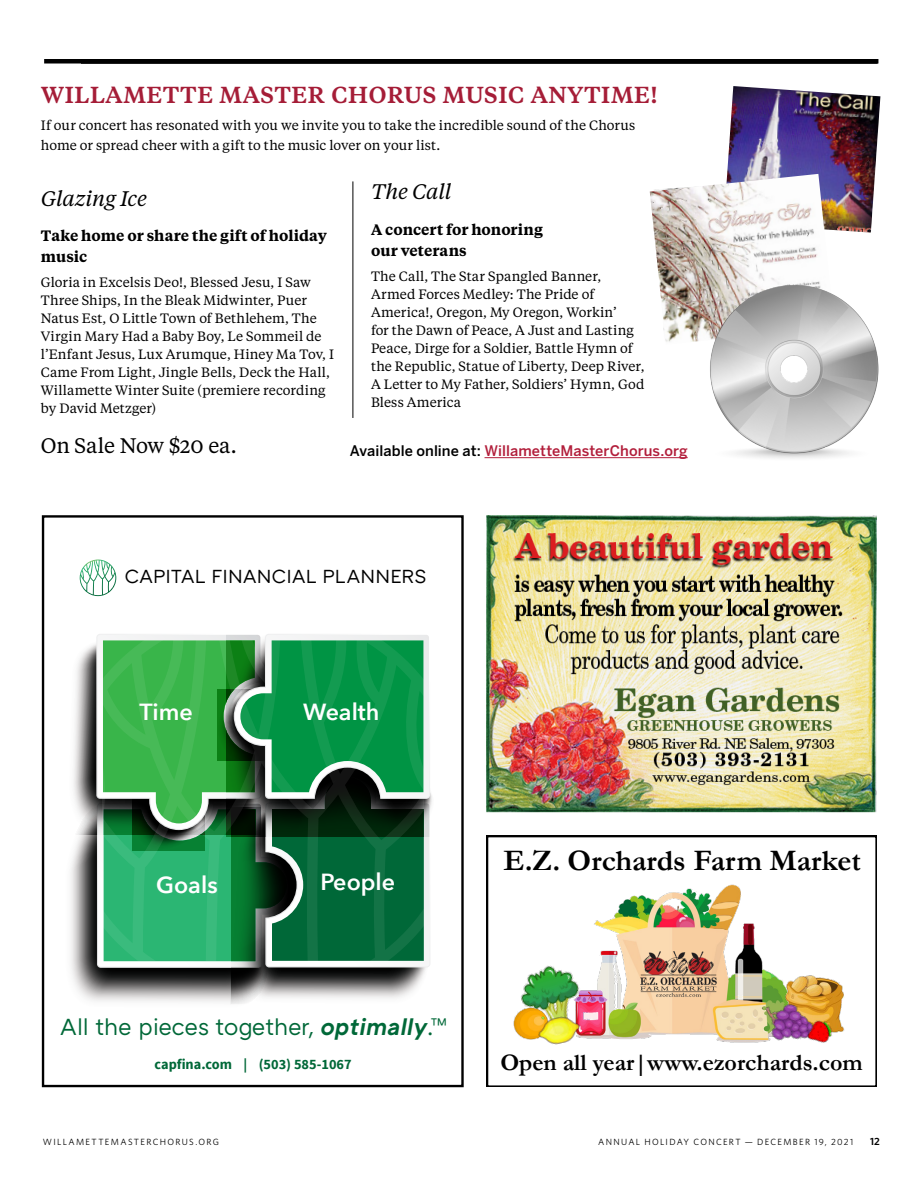
<style>
.page{position:relative;width:918px;height:1188px;background:#fff}
.page>*{position:absolute;margin:0;border:0;box-sizing:border-box;transform-origin:0 0}
.t1{font:700 30px "Garamond";color:#000}
.t2{font:500 27px "Tiempos Text";color:#a51d37}
.t3{font:23.85px "ATC Arquette";letter-spacing:-.015em;color:#006838}
.t4{font:700 23.85px "Garamond";color:#000}
.t5{font:600 23.25px "Avenir Next";color:#fff}
.Paragraph-Left_Justi{font:italic 21px "Tiempos Text";letter-spacing:-.005em;color:#000}
.t6{font:21px "Tiempos Text";letter-spacing:-.005em;color:#000}
.t7{font:19.35px "ATC Arquette";color:#000}
.Paragraph-Left_Justi-2{font:600 15px/21px "Tiempos Text";color:#000}
.t8{font:500 14.55px "Benton Sans";letter-spacing:.005em;color:#b21e3b}
.t9{font:700 14.25px "Source Sans Pro";color:#006838}
.Paragraph-Left_Justi-3{font:13.5px/18px "Tiempos Text";letter-spacing:.005em;color:#000}
.t10{font:600 10.5px "Whitney";color:#000}
.t11{font:9px "Whitney";letter-spacing:.15em;color:#000}
.s1{color:#000}
.s2{font-weight:600;font-style:italic}
</style>
<div class="page">
<div style="left:44px;top:59px;width:834px;height:5px;background:#000"></div>
<hr style="left:353px;top:181px;width:1px;height:237px;background:#000">
<hr style="left:485px;top:457px;width:203px;height:1px;background:#b21e3b">
<div style="left:42px;top:515px;width:422px;height:572px;border:2px solid #000"></div>
<svg style="left:80px;top:560px;width:36px;height:36px"></svg>
<svg style="left:71px;top:634px;width:361px;height:370px"></svg>
<svg style="left:103px;top:640px;width:321px;height:321px;background:#258b4d"></svg>
<svg style="left:487px;top:836px;width:390px;height:251px"></svg>
<img style="left:509px;top:954px;width:84px;height:94px">
<img style="left:559px;top:881px;width:246px;height:161px">
<img style="left:639px;top:951px;width:79px;height:47px">
<img style="left:781px;top:974px;width:66px;height:62px">
<img style="left:510px;top:1003px;width:41px;height:42px">
<img style="left:530px;top:1008px;width:57px;height:42px">
<img style="left:746px;top:983px;width:87px;height:75px">
<img style="left:801px;top:1014px;width:36px;height:36px">
<img style="left:487px;top:515px;width:390px;height:297px">
<img style="left:727px;top:86px;width:153px;height:147px">
<img style="left:650px;top:174px;width:184px;height:168px">
<img style="left:698px;top:276px;width:181px;height:183px">
<p class="t2" style="left:41px;top:75px;width:618px">WILLAMETTE MASTER CHORUS MUSIC ANYTIME!</p>
<p class="Paragraph-Left_Justi-3" style="left:41px;top:115px;width:596px;line-height:19.5px">If our concert has resonated with you we invite you to take the incredible sound of the Chorus home or spread cheer with a gift to the music lover on your list.</p>
<p class="Paragraph-Left_Justi" style="left:41px;top:184px;width:108px">Glazing Ice</p>
<p class="Paragraph-Left_Justi-2" style="left:41px;top:225px;width:288px">Take home or share the gift of holiday music</p>
<p class="Paragraph-Left_Justi-3" style="left:41px;top:273px;width:295px">Gloria in Excelsis Deo!, Blessed Jesu, I Saw Three Ships, In the Bleak Midwinter, Puer Natus Est, O Little Town of Bethlehem, The Virgin Mary Had a Baby Boy, Le Sommeil de l’Enfant Jesus, Lux Arumque, Hiney Ma Tov, I Came From Light, Jingle Bells, Deck the Hall, Willamette Winter Suite (premiere recording by David Metzger)</p>
<p class="Paragraph-Left_Justi" style="left:371px;top:178px;width:82px">The Call</p>
<p class="Paragraph-Left_Justi-2" style="left:371px;top:219px;width:173px">A concert for honoring our veterans</p>
<p class="Paragraph-Left_Justi-3" style="left:371px;top:267px;width:275px">The Call, The Star Spangled Banner, Armed Forces Medley: The Pride of America!, Oregon, My Oregon, Workin’<br>for the Dawn of Peace, A Just and Lasting Peace, Dirge for a Soldier, Battle Hymn of the Republic, Statue of Liberty, Deep River, A Letter to My Father, Soldiers’ Hymn, God Bless America</p>
<p class="t6" style="left:41px;top:431px;width:197px">On Sale Now $20 ea.</p>
<p class="t8" style="left:350px;top:442px;width:339px"><span class="s1">Available online at:</span> WillametteMasterChorus.org</p>
<p class="t7" style="left:125px;top:566px;width:304px">CAPITAL FINANCIAL PLANNERS</p>
<p class="t5" style="left:140px;top:692px;width:55px">Time</p>
<p class="t5" style="left:303px;top:692px;width:78px">Wealth</p>
<p class="t5" style="left:156px;top:865px;width:63px">Goals</p>
<p class="t5" style="left:321px;top:862px;width:76px">People</p>
<p class="t3" style="left:60px;top:1014px;width:388px">All the pieces together, <span class="s2">optimally</span>.™</p>
<p class="t9" style="left:155px;top:1054px;width:199px">capfina.com | (503) 585-1067</p>
<p class="t1" style="left:504px;top:840px;width:359px">E.Z. Orchards Farm Market</p>
<p class="t4" style="left:500px;top:1047px;width:364px">Open all year|www.ezorchards.com</p>
<p class="t11" style="left:43px;top:1135px;width:178px">WILLAMETTEMASTERCHORUS.ORG</p>
<p class="t11" style="left:598px;top:1135px;width:257px">ANNUAL HOLIDAY CONCERT — DECEMBER 19, 2021</p>
<p class="t10" style="left:870px;top:1134px;width:11px">12</p>
</div>
